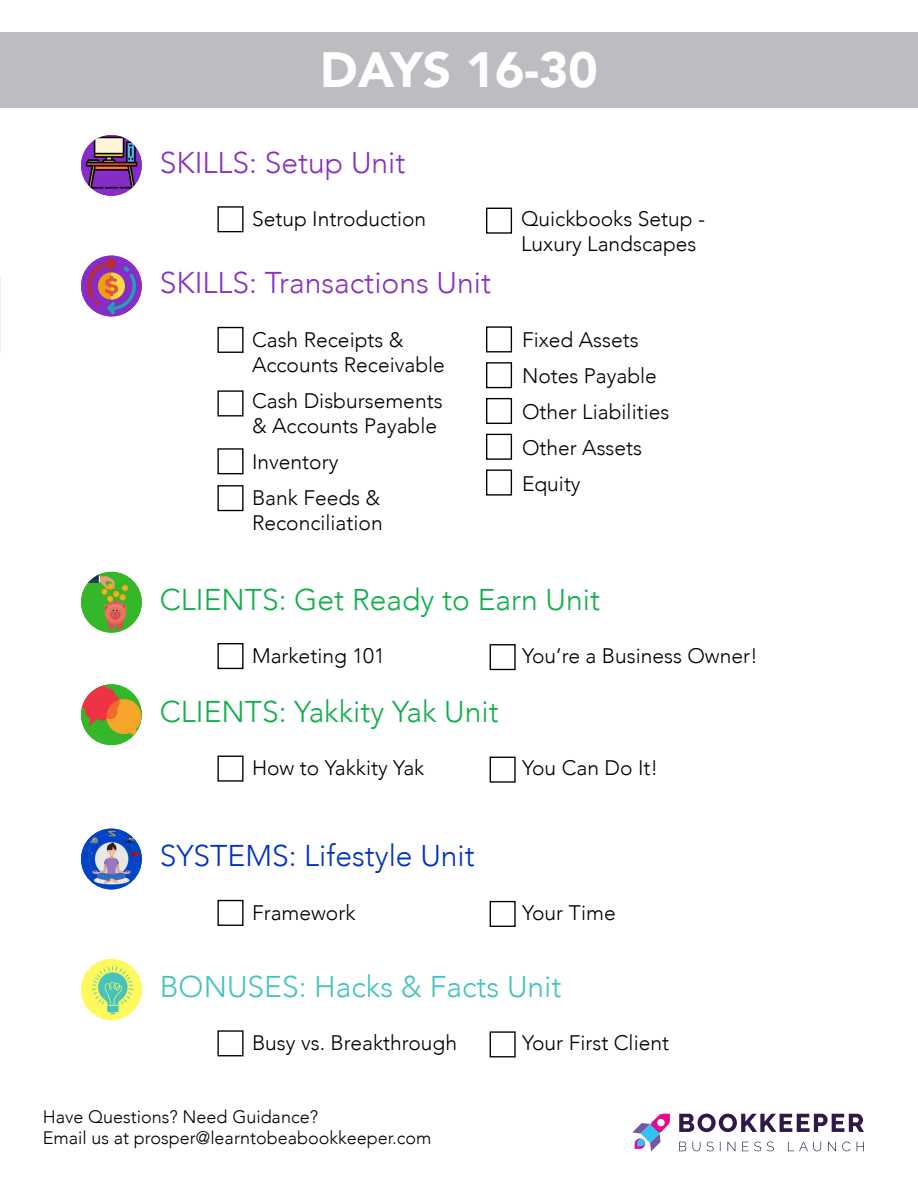
<style>
.page{position:relative;width:918px;height:1188px;background:#fff}
.page>*{position:absolute;margin:0;border:0;box-sizing:border-box;transform-origin:0 0}
.t1{font:900 49.5px "Avenir";color:#fff}
.t2{font:300 30px "Avenir";color:#11af4b}
.t3{font:300 30px "Avenir";color:#8532c2}
.t4{font:300 30px "Avenir";color:#46c3bf}
.t5{font:300 30px "Avenir";color:#0032c2}
.t6{font:300 21px/25.2px "Avenir";color:#000}
.t7{font:300 18px/21.6px "Avenir";color:#000}
</style>
<div class="page">
<svg style="left:679px;top:1114px;width:185px;height:18px"></svg>
<svg style="left:679px;top:1142px;width:185px;height:9px"></svg>
<svg style="left:632px;top:1114px;width:38px;height:37px"></svg>
<div style="left:0;top:32px;width:918px;height:76px;background:#bcbdc0"></div>
<img style="left:81px;top:135px;width:61px;height:61px;border-radius:30px">
<div style="left:217px;top:206px;width:27px;height:26px;border:1px solid #000"></div>
<div style="left:486px;top:208px;width:26px;height:26px;border:1px solid #000"></div>
<img style="left:81px;top:256px;width:61px;height:60px;border-radius:30px">
<div style="left:217px;top:327px;width:27px;height:26px;border:1px solid #000"></div>
<div style="left:217px;top:390px;width:27px;height:26px;border:1px solid #000"></div>
<div style="left:217px;top:448px;width:27px;height:26px;border:1px solid #000"></div>
<div style="left:217px;top:485px;width:27px;height:26px;border:1px solid #000"></div>
<img style="left:81px;top:572px;width:61px;height:61px;border-radius:30px">
<div style="left:217px;top:643px;width:27px;height:26px;border:1px solid #000"></div>
<div style="left:490px;top:644px;width:26px;height:26px;border:1px solid #000"></div>
<div style="left:486px;top:326px;width:26px;height:26px;border:1px solid #000"></div>
<div style="left:486px;top:362px;width:26px;height:26px;border:1px solid #000"></div>
<div style="left:486px;top:398px;width:26px;height:26px;border:1px solid #000"></div>
<div style="left:486px;top:434px;width:26px;height:26px;border:1px solid #000"></div>
<div style="left:486px;top:469px;width:26px;height:27px;border:1px solid #000"></div>
<img style="left:81px;top:684px;width:61px;height:61px;border-radius:30px">
<div style="left:217px;top:756px;width:27px;height:26px;border:1px solid #000"></div>
<div style="left:490px;top:757px;width:26px;height:26px;border:1px solid #000"></div>
<img style="left:81px;top:829px;width:61px;height:60px;border-radius:30px">
<div style="left:217px;top:900px;width:27px;height:26px;border:1px solid #000"></div>
<div style="left:490px;top:901px;width:26px;height:26px;border:1px solid #000"></div>
<img style="left:81px;top:959px;width:61px;height:61px">
<div style="left:217px;top:1030px;width:27px;height:26px;border:1px solid #000"></div>
<div style="left:490px;top:1031px;width:26px;height:26px;border:1px solid #000"></div>
<p class="t1" style="left:320px;top:27px;width:279px">DAYS 16-30</p>
<p class="t3" style="left:160px;top:145px;width:247px">SKILLS: Setup Unit</p>
<p class="t6" style="left:252px;top:206px;width:176px">Setup Introduction</p>
<p class="t6" style="left:521px;top:206px;width:186px">Quickbooks Setup -<br>Luxury Landscapes</p>
<p class="t3" style="left:160px;top:265px;width:333px">SKILLS: Transactions Unit</p>
<p class="t6" style="left:252px;top:327px;width:194px">Cash Receipts &amp;<br>Accounts Receivable</p>
<p class="t6" style="left:252px;top:388px;width:192px">Cash Disbursements &amp; Accounts Payable</p>
<p class="t6" style="left:252px;top:449px;width:88px">Inventory</p>
<p class="t6" style="left:252px;top:485px;width:132px">Bank Feeds &amp;<br>Reconciliation</p>
<p class="t6" style="left:522px;top:327px;width:118px">Fixed Assets</p>
<p class="t6" style="left:522px;top:363px;width:137px">Notes Payable</p>
<p class="t6" style="left:522px;top:399px;width:149px">Other Liabilities</p>
<p class="t6" style="left:522px;top:435px;width:122px">Other Assets</p>
<p class="t6" style="left:522px;top:471px;width:60px">Equity</p>
<p class="t2" style="left:160px;top:582px;width:442px">CLIENTS: Get Ready to Earn Unit</p>
<p class="t6" style="left:252px;top:643px;width:135px">Marketing 101</p>
<p class="t6" style="left:522px;top:643px;width:237px">You’re a Business Owner!</p>
<p class="t2" style="left:160px;top:694px;width:340px">CLIENTS: Yakkity Yak Unit</p>
<p class="t6" style="left:252px;top:755px;width:174px">How to Yakkity Yak</p>
<p class="t6" style="left:522px;top:755px;width:138px">You Can Do It!</p>
<p class="t5" style="left:160px;top:838px;width:317px">SYSTEMS: Lifestyle Unit</p>
<p class="t6" style="left:252px;top:900px;width:105px">Framework</p>
<p class="t6" style="left:522px;top:900px;width:95px">Your Time</p>
<p class="t4" style="left:160px;top:969px;width:403px">BONUSES: Hacks &amp; Facts Unit</p>
<p class="t6" style="left:252px;top:1030px;width:207px">Busy vs. Breakthrough</p>
<p class="t6" style="left:522px;top:1030px;width:149px">Your First Client</p>
<p class="t7" style="left:43px;top:1106px;width:390px">Have Questions? Need Guidance?<br>Email us at prosper@learntobeabookkeeper.com</p>
</div>
